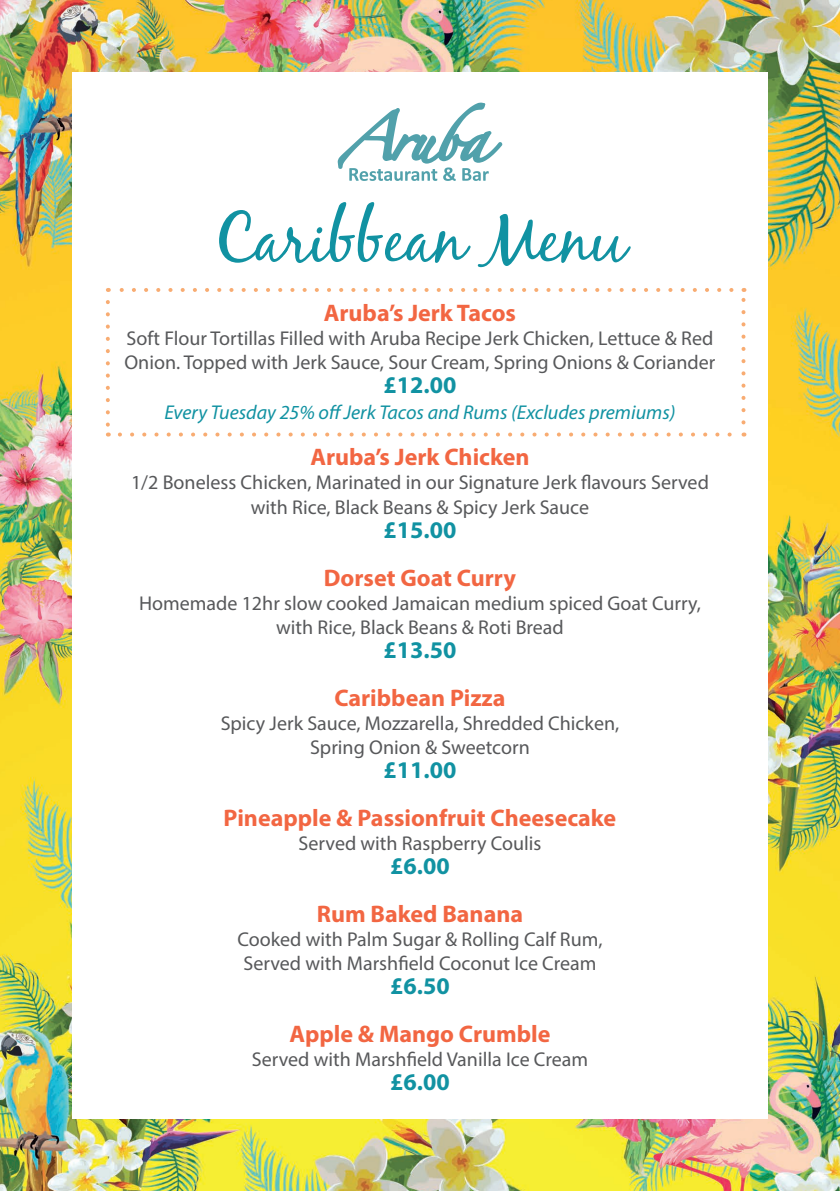
<style>
.page{position:relative;width:840px;height:1191px;background:#fff}
.page>*{position:absolute;margin:0;border:0;box-sizing:border-box;transform-origin:0 0}
.t1{font:68px "Black Jack";color:#1192a2}
.t2{font:700 24px "Myriad Pro";color:#f26642}
.t3{font:700 24px "Myriad Pro";color:#1192a2}
.t4{font:20px/24px "Myriad Pro";color:#57585a}
.t5{font:italic 20px "Myriad Pro";color:#1192a2}
</style>
<div class="page">
<img style="left:0;top:0;width:839px;height:1191px">
<div style="left:72px;top:72px;width:695px;height:1047px;background:#fff"></div>
<svg style="left:120px;top:432px;width:612px;height:4px"></svg>
<svg style="left:106px;top:302px;width:4px;height:134px"></svg>
<svg style="left:741px;top:288px;width:4px;height:134px"></svg>
<svg style="left:108px;top:288px;width:623px;height:4px"></svg>
<svg style="left:337px;top:103px;width:165px;height:78px"></svg>
<p class="t1" style="left:214px;top:197px;width:413px">Caribbean Menu</p>
<p class="t2" style="left:324px;top:298px;width:193px">Aruba’s Jerk Tacos</p>
<p class="t4" style="left:124px;top:326px;width:592px">Soft Flour Tortillas Filled with Aruba Recipe Jerk Chicken, Lettuce &amp; Red<br>Onion. Topped with Jerk Sauce, Sour Cream, Spring Onions &amp; Coriander</p>
<p class="t3" style="left:383px;top:370px;width:74px">£12.00</p>
<p class="t5" style="left:164px;top:399px;width:512px">Every Tuesday 25% off Jerk Tacos and Rums (Excludes premiums)</p>
<p class="t2" style="left:310px;top:442px;width:220px">Aruba’s Jerk Chicken</p>
<p class="t4" style="left:131px;top:470px;width:579px;text-align:center">1/2 Boneless Chicken, Marinated in our Signature Jerk flavours Served with Rice, Black Beans &amp; Spicy Jerk Sauce</p>
<p class="t3" style="left:383px;top:514px;width:74px">£15.00</p>
<p class="t2" style="left:324px;top:562px;width:193px">Dorset Goat Curry</p>
<p class="t4" style="left:139px;top:590px;width:563px">Homemade 12hr slow cooked Jamaican medium spiced Goat Curry,</p>
<p class="t4" style="left:276px;top:614px;width:289px">with Rice, Black Beans &amp; Roti Bread</p>
<p class="t3" style="left:383px;top:634px;width:74px">£13.50</p>
<p class="t2" style="left:334px;top:682px;width:172px">Caribbean Pizza</p>
<p class="t4" style="left:220px;top:710px;width:400px">Spicy Jerk Sauce, Mozzarella, Shredded Chicken,</p>
<p class="t4" style="left:310px;top:734px;width:221px">Spring Onion &amp; Sweetcorn</p>
<p class="t3" style="left:383px;top:754px;width:74px">£11.00</p>
<p class="t2" style="left:223px;top:802px;width:394px">Pineapple &amp; Passionfruit Cheesecake</p>
<p class="t4" style="left:298px;top:830px;width:244px">Served with Raspberry Coulis</p>
<p class="t3" style="left:390px;top:850px;width:61px">£6.00</p>
<p class="t2" style="left:316px;top:898px;width:208px">Rum Baked Banana</p>
<p class="t4" style="left:237px;top:926px;width:366px">Cooked with Palm Sugar &amp; Rolling Calf Rum,</p>
<p class="t4" style="left:243px;top:950px;width:354px">Served with Marshfield Coconut Ice Cream</p>
<p class="t3" style="left:390px;top:970px;width:61px">£6.50</p>
<p class="t2" style="left:289px;top:1018px;width:262px">Apple &amp; Mango Crumble</p>
<p class="t4" style="left:251px;top:1046px;width:338px">Served with Marshfield Vanilla Ice Cream</p>
<p class="t3" style="left:390px;top:1066px;width:61px">£6.00</p>
</div>
